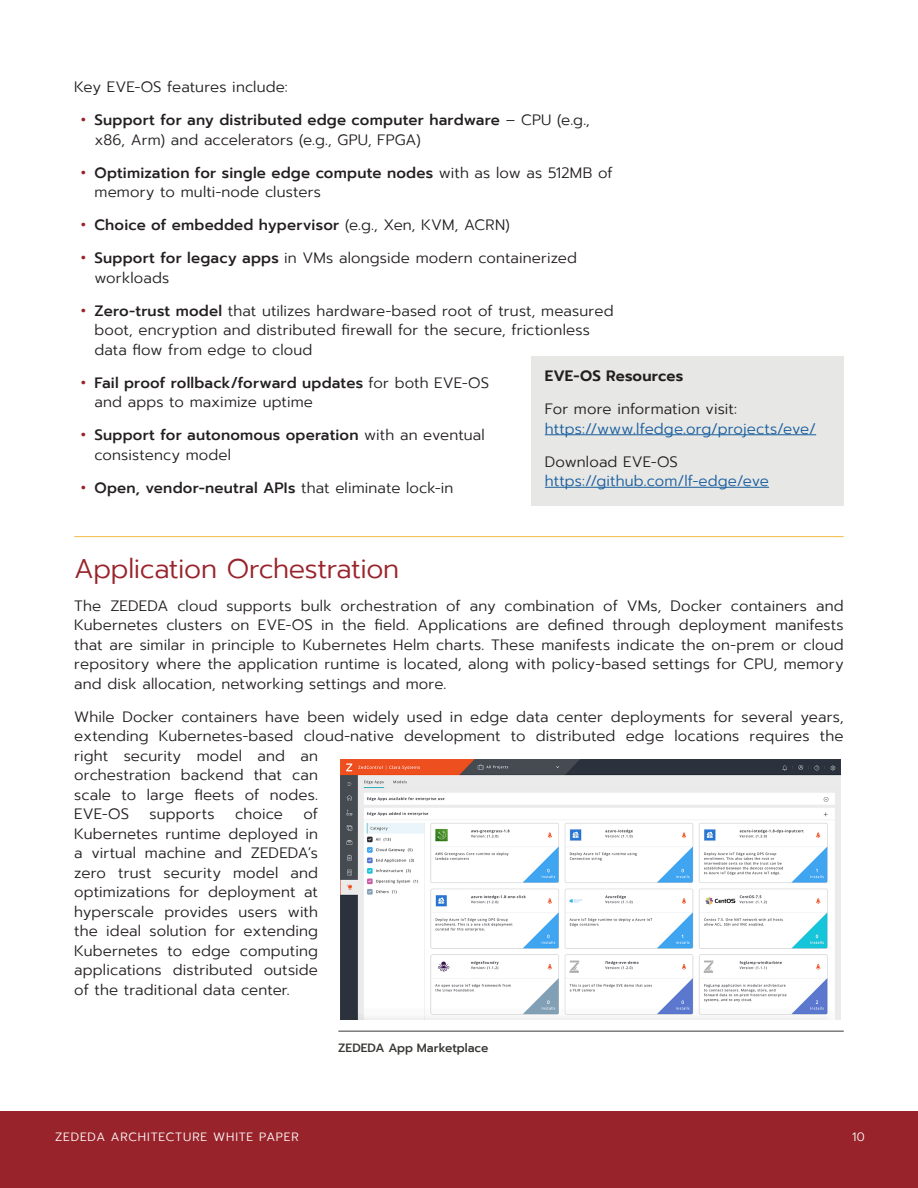
<style>
.page{position:relative;width:918px;height:1188px;background:#fff}
.page>*{position:absolute;margin:0;border:0;box-sizing:border-box;transform-origin:0 0}
.t1{font:300 27px "Prompt";letter-spacing:-.015em;color:#98232b}
.body{font:300 15px/19.5px "Prompt";letter-spacing:.01em;color:#231f20}
.body-2{font:300 15px/19.5px "Prompt";letter-spacing:.01em;color:#175d9e}
.t2{font:500 15px "Prompt";letter-spacing:.015em;color:#231f20}
.body-3{font:600 15px "Prompt";letter-spacing:.01em;color:#231f20}
.t3{font:300 12px "Prompt";letter-spacing:.07em;color:#fff}
.t4{font:500 12px "Prompt";letter-spacing:-.005em;color:#373834}
.s1{font-weight:700;font-size:18px;color:#98232b}
.s2{font-weight:500}
.s3{font-weight:300}
.s4{color:#231f20}
</style>
<div class="page">
<div style="left:0;top:1111px;width:918px;height:77px;background:#98232b"></div>
<div style="left:531px;top:356px;width:313px;height:149px;background:#e7e7e5"></div>
<hr style="left:545px;top:434px;width:271px;height:1px;background:#175d9e">
<hr style="left:545px;top:487px;width:224px;height:1px;background:#175d9e">
<hr style="left:74px;top:536px;width:770px;height:1px;background:#f4bc47">
<img style="left:340px;top:759px;width:501px;height:261px">
<hr style="left:338px;top:1031px;width:506px;height:1px;background:#373834">
<p class="body" style="left:74px;top:77px;width:215px">Key EVE-OS features include:</p>
<p class="body" style="left:94px;top:110px;width:497px;text-indent:-14px"><span class="s1">•</span> <span class="s2">Support for any distributed edge computer hardware</span> – CPU (e.g., x86, Arm) and accelerators (e.g., GPU, FPGA)</p>
<p class="body" style="left:94px;top:163px;width:520px;text-indent:-14px"><span class="s1">•</span> <span class="s2">Optimization for single edge compute nodes</span> with as low as 512MB of memory to multi-node clusters</p>
<p class="t2" style="left:81px;top:214px;width:430px"><span class="s1">•</span> Choice of embedded hypervisor <span class="s3">(e.g., Xen, KVM, ACRN)</span></p>
<p class="body" style="left:94px;top:248px;width:484px;text-indent:-14px"><span class="s1">•</span> <span class="s2">Support for legacy apps</span> in VMs alongside modern containerized workloads</p>
<p class="body" style="left:94px;top:301px;width:521px;text-indent:-14px"><span class="s1">•</span> <span class="s2">Zero-trust model</span> that utilizes hardware-based root of trust, measured boot, encryption and distributed firewall for the secure, frictionless data flow from edge to cloud</p>
<p class="body" style="left:94px;top:373px;width:396px;text-indent:-14px"><span class="s1">•</span> <span class="s2">Fail proof rollback/forward updates</span> for both EVE-OS and apps to maximize uptime</p>
<p class="body" style="left:94px;top:425px;width:392px;text-indent:-14px"><span class="s1">•</span> <span class="s2">Support for autonomous operation</span> with an eventual consistency model</p>
<p class="t2" style="left:81px;top:477px;width:374px"><span class="s1">•</span> Open, vendor-neutral APIs <span class="s3">that eliminate lock-in</span></p>
<p class="body-3" style="left:545px;top:365px;width:140px">EVE-OS Resources</p>
<p class="body-2" style="left:545px;top:399px;width:273px"><span class="s4">For more information visit: </span>https://www.lfedge.org/projects/eve/</p>
<p class="body-2" style="left:545px;top:452px;width:226px"><span class="s4">Download EVE-OS </span>https://github.com/lf-edge/eve</p>
<p class="t1" style="left:74px;top:549px;width:326px">Application Orchestration</p>
<p class="body" style="left:74px;top:596px;width:771px;text-align:justify">The ZEDEDA cloud supports bulk orchestration of any combination of VMs, Docker containers and Kubernetes clusters on EVE-OS in the field. Applications are defined through deployment manifests that are similar in principle to Kubernetes Helm charts. These manifests indicate the on-prem or cloud repository where the application runtime is located, along with policy-based settings for CPU, memory and disk allocation, networking settings and more.</p>
<p class="body" style="left:74px;top:707px;width:771px">While Docker containers have been widely used in edge data center deployments for several years, extending Kubernetes-based cloud-native development to distributed edge locations requires the right security model and an<br>orchestration backend that can<br>scale to large fleets of nodes.<br>EVE-OS</p>
<p class="body" style="left:74px;top:804px;width:245px;text-align:justify;text-indent:229px">of Kubernetes runtime deployed in a virtual machine and ZEDEDA’s zero trust security model and optimizations for deployment at hyperscale provides users with the ideal solution for extending Kubernetes to edge computing applications distributed outside of the traditional data center.</p>
<p class="body" style="left:150px;top:804px;width:67px">supports</p>
<p class="body" style="left:235px;top:804px;width:49px">choice</p>
<p class="t4" style="left:338px;top:1039px;width:152px">ZEDEDA App Marketplace</p>
<p class="t3" style="left:55px;top:1128px;width:245px">ZEDEDA ARCHITECTURE WHITE PAPER</p>
<p class="t3" style="left:852px;top:1128px;width:14px">10</p>
</div>
